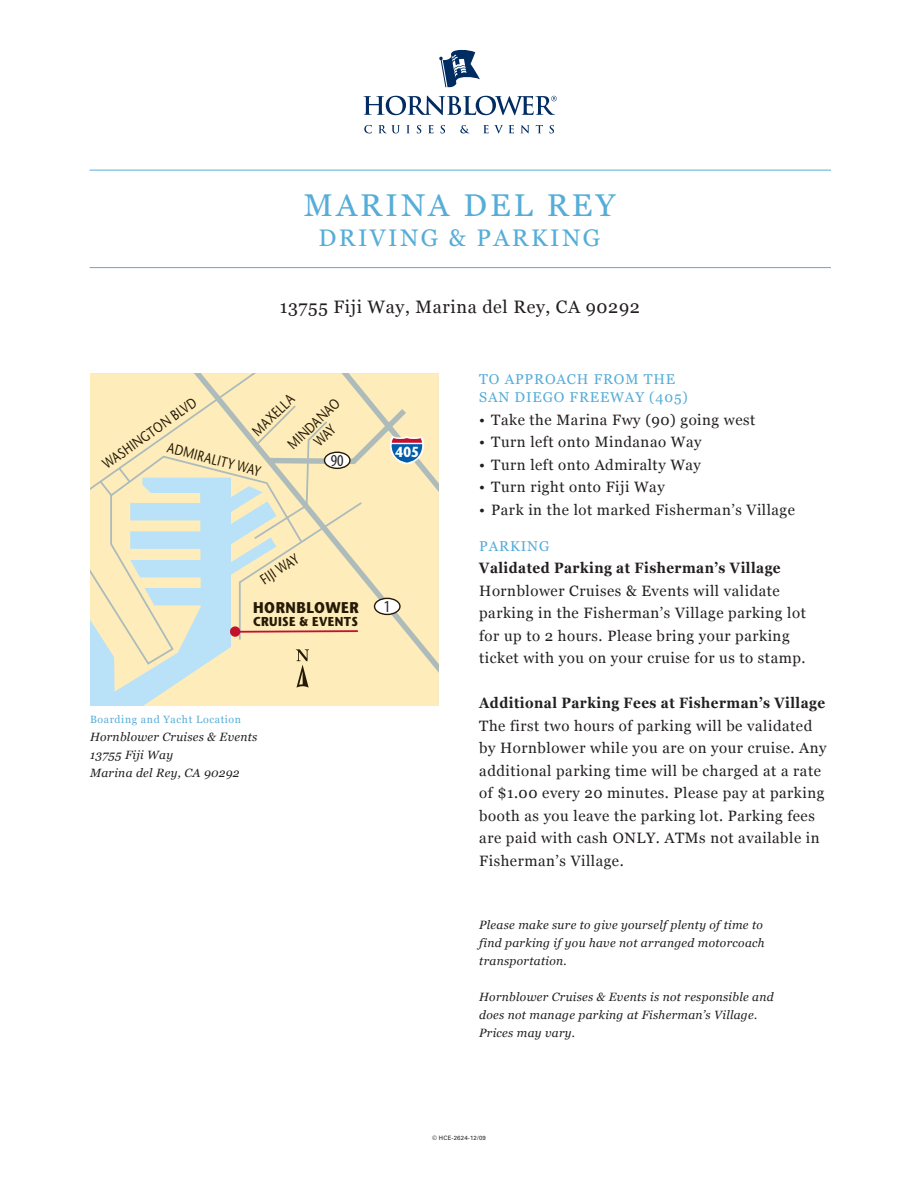
<style>
.page{position:relative;width:918px;height:1188px;background:#fff}
.page>*{position:absolute;margin:0;border:0;box-sizing:border-box;transform-origin:0 0}
.t1{font:31.5px "Georgia";letter-spacing:.1em;color:#56add8}
.t2{font:24px "Georgia";letter-spacing:.1em;color:#56add8}
.t3{font:18px "Georgia";letter-spacing:.035em;color:#231f20}
.t4{font:condensed 16.65px "Myriad Pro";color:#231f20}
.t5{font:700 15.6px "Stone Sans";letter-spacing:.04em;color:#251a05;scale:.9 1}
.t6{font:15px/22.5px "Georgia";letter-spacing:.035em;color:#231f20}
.t7{font:700 15px "Georgia";letter-spacing:.035em;color:#231f20;scale:.9 1}
.t8{font:14.55px/16.2px "Stone Sans";color:#251a05;text-align:center;scale:.8 1}
.t9{font:700 14.55px "Stone Sans";color:#fff;scale:.83 1}
.t10{font:14.25px/18px "Georgia";letter-spacing:.06em;color:#56add8}
.t11{font:700 12.9px "Stone Sans";letter-spacing:.035em;color:#251a05;scale:.9 1}
.t12{font:italic 12px/18px "Georgia";letter-spacing:.025em;color:#231f20}
.t13{font:10.5px "Georgia";letter-spacing:.06em;color:#56add8}
.t14{font:6px "Univers";letter-spacing:.035em;color:#231f20}
</style>
<div class="page">
<svg style="left:363px;top:96px;width:194px;height:19px"></svg>
<svg style="left:364px;top:125px;width:8px;height:8px"></svg>
<svg style="left:378px;top:125px;width:22px;height:8px"></svg>
<svg style="left:406px;top:125px;width:4px;height:8px"></svg>
<svg style="left:417px;top:125px;width:4px;height:8px"></svg>
<svg style="left:428px;top:125px;width:6px;height:8px"></svg>
<svg style="left:441px;top:125px;width:4px;height:8px"></svg>
<svg style="left:460px;top:125px;width:9px;height:8px"></svg>
<svg style="left:483px;top:125px;width:20px;height:8px"></svg>
<svg style="left:509px;top:125px;width:5px;height:8px"></svg>
<svg style="left:521px;top:125px;width:9px;height:8px"></svg>
<svg style="left:536px;top:125px;width:7px;height:8px"></svg>
<svg style="left:549px;top:125px;width:5px;height:8px"></svg>
<svg style="left:439px;top:49px;width:41px;height:38px"></svg>
<hr style="left:90px;top:267px;width:741px;height:1px;background:#56add8">
<hr style="left:90px;top:170px;width:741px;height:1px;background:#56add8">
<svg style="left:90px;top:666px;width:72px;height:40px;background:#c8e3e9"></svg>
<svg style="left:162px;top:374px;width:277px;height:332px;background:#f9eabc"></svg>
<svg style="left:296px;top:666px;width:13px;height:22px"></svg>
<svg style="left:387px;top:436px;width:39px;height:28px"></svg>
<div style="left:375px;top:598px;width:25px;height:16px;background:#fff;border-radius:50%"></div>
<div style="left:374px;top:598px;width:27px;height:17px;border:1px solid #251a05;border-radius:50%"></div>
<svg style="left:90px;top:374px;width:274px;height:292px;background:#ece7c5"></svg>
<svg style="left:229px;top:626px;width:131px;height:11px"></svg>
<h1 class="t1" style="left:304px;top:186px;width:313px">MArina Del Rey</h1>
<h2 class="t2" style="left:318px;top:223px;width:283px">Driving &amp; Parking</h2>
<p class="t3" style="left:280px;top:296px;width:362px">13755 Fiji Way, Marina del Rey, CA 90292</p>
<p class="t8" style="left:249px;top:427px;width:67px;rotate:-44deg">MAXELLA</p>
<p class="t8" style="left:99px;top:458px;width:141px;rotate:-35deg">WASHINGTON BLVD</p>
<p class="t8" style="left:284px;top:441px;width:84px;rotate:-44deg">MINDANAO<br>WAY</p>
<p class="t8" style="left:170px;top:439px;width:121px;rotate:15deg">ADMIRALITY WAY</p>
<p class="t9" style="left:395px;top:443px;width:29px">405</p>
<p class="t4" style="left:331px;top:450px;width:14px">90</p>
<p class="t8" style="left:257px;top:574px;width:55px;rotate:-34deg">FIJI WAY</p>
<p class="t5" style="left:253px;top:598px;width:119px">HORNBLOWER</p>
<p class="t11" style="left:253px;top:614px;width:118px">CRUISE &amp; EVENTS</p>
<p class="t4" style="left:384px;top:596px;width:8px">1</p>
<p class="t13" style="left:90px;top:713px;width:153px">Boarding and Yacht Location</p>
<p class="t12" style="left:90px;top:728px;width:169px">Hornblower Cruises &amp; Events<br>13755 Fiji Way<br>Marina del Rey, CA 90292</p>
<p class="t10" style="left:479px;top:371px;width:210px;text-indent:55px">roach from the<br>San Diego Freeway (405)</p>
<p class="t6" style="left:479px;top:409px;width:278px">• Take the Marina Fwy (90) going west</p>
<p class="t6" style="left:479px;top:431px;width:224px">• Turn left onto Mindanao Way</p>
<p class="t6" style="left:479px;top:454px;width:224px">• Turn left onto Admiralty Way</p>
<p class="t6" style="left:479px;top:476px;width:187px">• Turn right onto Fiji Way</p>
<p class="t6" style="left:479px;top:499px;width:317px">• Park in the lot marked Fisherman’s Village</p>
<p class="t10" style="left:479px;top:537px;width:72px">Parking</p>
<p class="t7" style="left:479px;top:558px;width:336px">Validated Parking at Fisherman’s Village</p>
<p class="t6" style="left:479px;top:580px;width:328px">Hornblower Cruises &amp; Events will validate parking in the Fisherman’s Village parking lot for up to 2 hours. Please bring your parking ticket with you on your cruise for us to stamp.</p>
<p class="t7" style="left:479px;top:693px;width:386px">Additional Parking Fees at Fisherman’s Village</p>
<p class="t6" style="left:479px;top:715px;width:349px">The first two hours of parking will be validated by Hornblower while you are on your cruise. Any additional parking time will be charged at a rate of $1.00 every 20 minutes. Please pay at parking booth as you leave the parking lot. Parking fees are paid with cash ONLY</p>
<p class="t10" style="left:479px;top:371px;width:36px">To app</p>
<p class="t6" style="left:656px;top:827px;width:165px">. ATMs not available in</p>
<p class="t6" style="left:479px;top:850px;width:146px">Fisherman’s Village.</p>
<p class="t12" style="left:479px;top:916px;width:287px">Please make sure to give yourself plenty of time to find parking if you have not arranged motorcoach transportation.</p>
<p class="t12" style="left:479px;top:988px;width:296px">Hornblower Cruises &amp; Events is not responsible and does not manage parking at Fisherman’s Village.<br>Prices may vary.</p>
<p class="t14" style="left:432px;top:1134px;width:55px">© HCE-2624-12/09</p>
</div>
